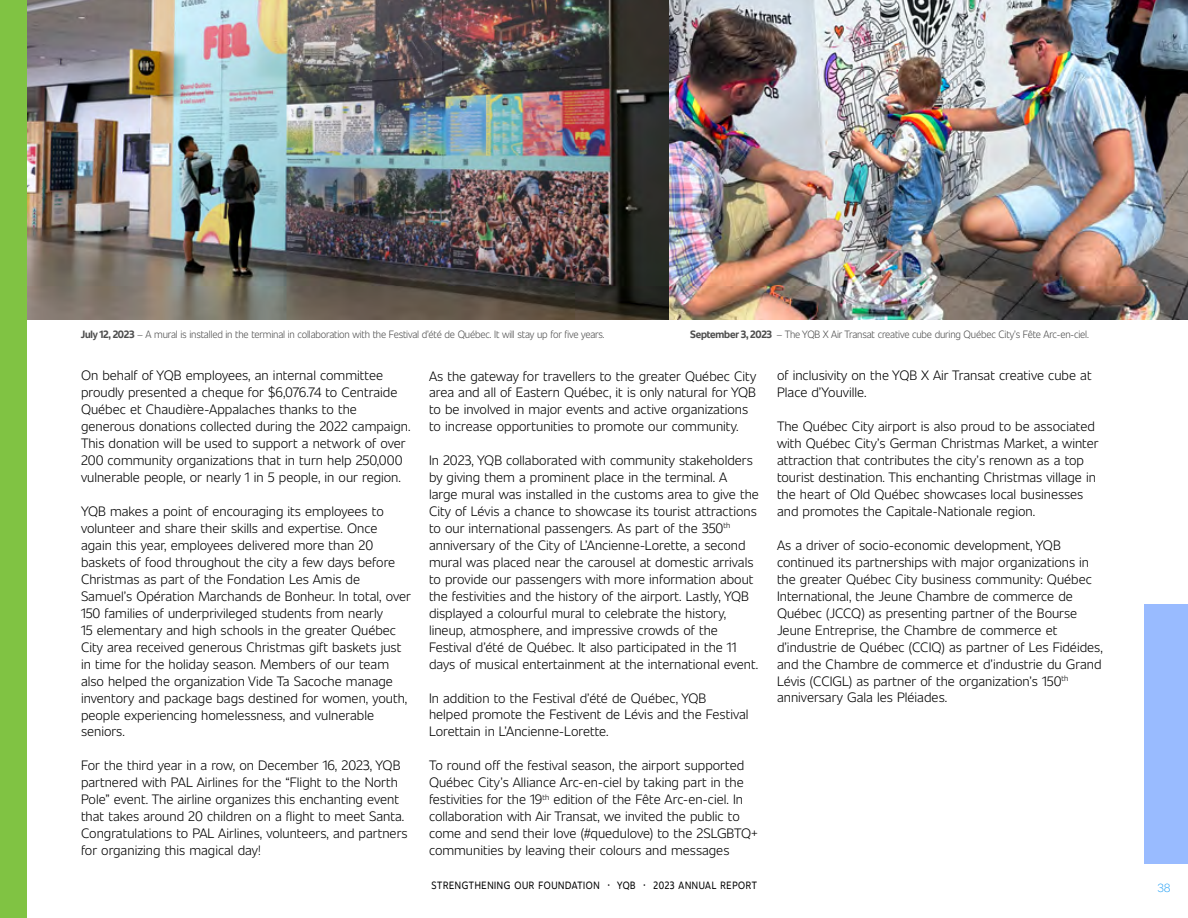
<style>
.page{position:relative;width:1188px;height:918px;background:#fff}
.page>*{position:absolute;margin:0;border:0;box-sizing:border-box;transform-origin:0 0}
.t1{font:300 13.5px/17px "Unitext";color:#000}
.t2{font:300 10.5px "Unitext";letter-spacing:-.02em;color:#4d4d4d;scale:.95 1}
.t3{font:10.5px "Unitext";letter-spacing:.065em;color:#000;scale:.88 1}
.t4{font:100 10.5px "Area Inktrap";color:#0091f4}
.s1{font-weight:700}
</style>
<div class="page">
<img style="left:26px;top:0;width:1162px;height:319px">
<div style="left:0;top:0;width:26px;height:918px;background:#80c343"></div>
<div style="left:1145px;top:604px;width:43px;height:260px;background:#9bf"></div>
<p class="t2" style="left:81px;top:326px;width:553px"><span class="s1">July 12, 2023</span> – A mural is installed in the terminal in collaboration with the Festival d’été de Québec. It will stay up for five years.</p>
<p class="t2" style="left:690px;top:326px;width:421px"><span class="s1">September 3, 2023</span> – The YQB X Air Transat creative cube during Québec City’s Fête Arc-en-ciel.</p>
<p class="t1" style="left:81px;top:366px;width:331px">On behalf of YQB employees, an internal committee proudly presented a cheque for $6,076.74 to Centraide Québec et Chaudière-Appalaches thanks to the generous donations collected during the 2022 campaign.<br>This donation will be used to support a network of over 200 community organizations that in turn help 250,000 vulnerable people, or nearly 1 in 5 people, in our region.</p>
<p class="t1" style="left:81px;top:502px;width:331px">YQB makes a point of encouraging its employees to volunteer and share their skills and expertise. Once again this year, employees delivered more than 20 baskets of food throughout the city a few days before Christmas as part of the Fondation Les Amis de Samuel’s Opération Marchands de Bonheur. In total, over 150 families of underprivileged students from nearly<br>15 elementary and high schools in the greater Québec City area received generous Christmas gift baskets just in time for the holiday season. Members of our team also helped the organization Vide Ta Sacoche manage inventory and package bags destined for women, youth, people experiencing homelessness, and vulnerable seniors.</p>
<p class="t1" style="left:81px;top:756px;width:328px">For the third year in a row, on December 16, 2023, YQB partnered with PAL Airlines for the “Flight to the North Pole” event. The airline organizes this enchanting event that takes around 20 children on a flight to meet Santa.<br>Congratulations to PAL Airlines, volunteers, and partners for organizing this magical day!</p>
<p class="t1" style="left:429px;top:366px;width:329px">As the gateway for travellers to the greater Québec City area and all of Eastern Québec, it is only natural for YQB to be involved in major events and active organizations to increase opportunities to promote our community.</p>
<p class="t1" style="left:429px;top:451px;width:331px">In 2023, YQB collaborated with community stakeholders by giving them a prominent place in the terminal. A large mural was installed in the customs area to give the City of Lévis a chance to showcase its tourist attractions to our international passengers. As part of the 350<sup>th </sup>anniversary of the City of L’Ancienne-Lorette, a second mural was placed near the carousel at domestic arrivals to provide our passengers with more information about the festivities and the history of the airport. Lastly, YQB displayed a colourful mural to celebrate the history, lineup, atmosphere, and impressive crowds of the Festival d’été de Québec. It also participated in the 11 days of musical entertainment at the international event.</p>
<p class="t1" style="left:429px;top:688px;width:321px">In addition to the Festival d’été de Québec, YQB helped promote the Festivent de Lévis and the Festival<br>Lorettain in L’Ancienne-Lorette.</p>
<p class="t1" style="left:429px;top:756px;width:331px">To round off the festival season, the airport supported Québec City’s Alliance Arc-en-ciel by taking part in the festivities for the 19<sup>th</sup> edition of the Fête Arc-en-ciel. In collaboration with Air Transat, we invited the public to come and send their love (#quedulove) to the 2SLGBTQ+ communities by leaving their colours and messages</p>
<p class="t1" style="left:777px;top:366px;width:316px">of inclusivity on the YQB X Air Transat creative cube at<br>Place d’Youville.</p>
<p class="t1" style="left:777px;top:417px;width:323px">The Québec City airport is also proud to be associated with Québec City’s German Christmas Market, a winter attraction that contributes the city’s renown as a top tourist destination. This enchanting Christmas village in the heart of Old Québec showcases local businesses and promotes the Capitale-Nationale region.</p>
<p class="t1" style="left:777px;top:536px;width:327px">As a driver of socio-economic development, YQB continued its partnerships with major organizations in the greater Québec City business community: Québec International, the Jeune Chambre de commerce de Québec (JCCQ) as presenting partner of the Bourse Jeune Entreprise, the Chambre de commerce et d’industrie de Québec (CCIQ) as partner of Les Fidéides, and the Chambre de commerce et d’industrie du Grand Lévis (CCIGL) as partner of the organization’s 150<sup>th </sup>anniversary Gala les Pléiades.</p>
<p class="t3" style="left:432px;top:878px;width:371px">STRENGTHENING OUR FOUNDATION <sup>•</sup> YQB <sup>•</sup> 2023 ANNUAL REPORT</p>
<p class="t4" style="left:1157px;top:878px;width:15px">38</p>
</div>
